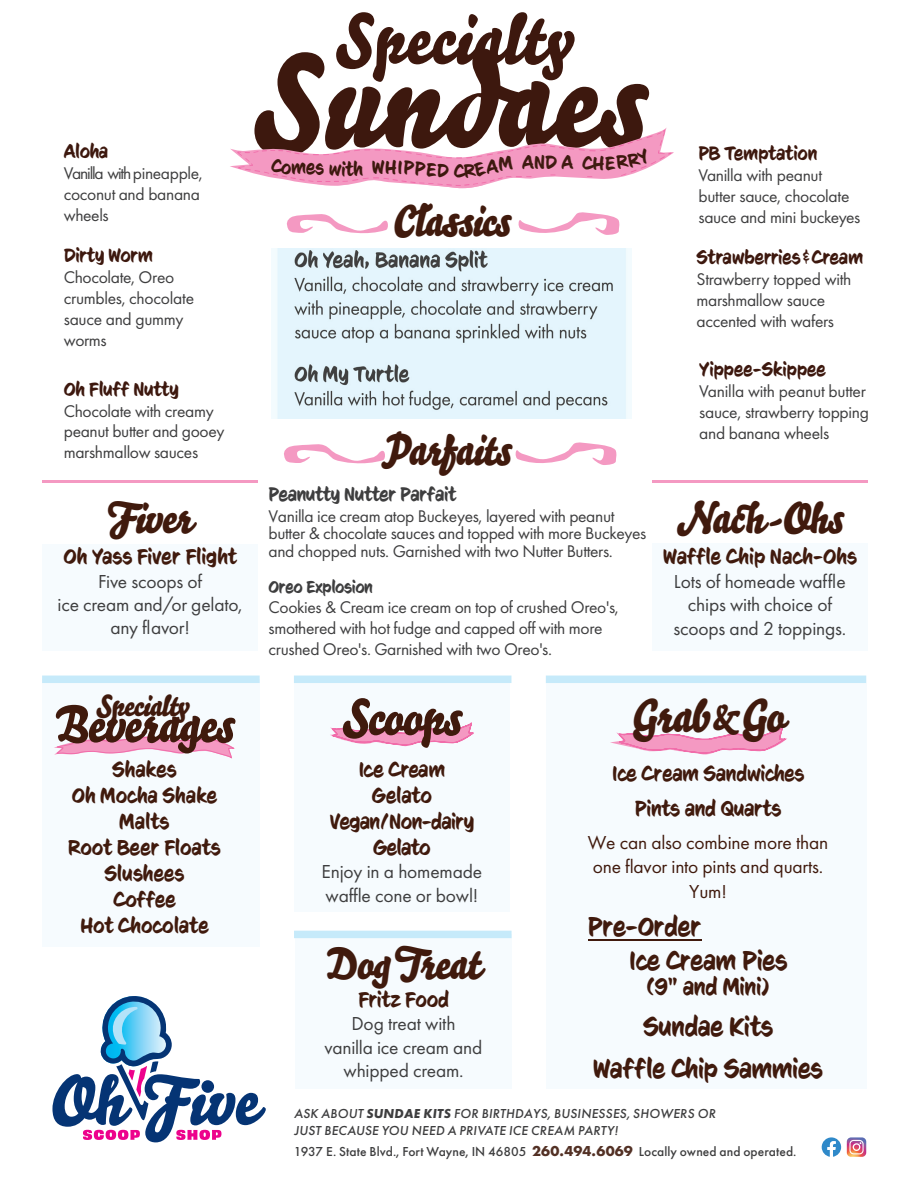
<style>
.page{position:relative;width:918px;height:1188px;background:#fff}
.page>*{position:absolute;margin:0;border:0;box-sizing:border-box;transform-origin:0 0}
.t1{font:70.35px "Bello Script Pro";color:#3d180e}
.t2{font:50.25px "Bello Script Pro";letter-spacing:-.03em;color:#401a0d}
.t3{font:46.05px "Bello Script Pro";letter-spacing:-.03em;color:#401a0d}
.t4{font:43.35px "Bello Script Pro";letter-spacing:-.03em;color:#401a0d}
.t5{font:29.7px "Bello Script Pro";letter-spacing:-.03em;color:#401a0d}
.t6{font:27px/34.3px "CC Sign Language";letter-spacing:-.01em;color:#401a0d}
.t7{font:24px "CC Sign Language";letter-spacing:-.01em;color:#401a0d}
.t8{font:21.6px/34.8px "CC Sign Language";letter-spacing:-.005em;color:#401a0d;text-align:center}
.t9{font:21.6px/26px "CC Sign Language";letter-spacing:-.025em;color:#401a0d;text-align:center}
.t10{font:19.5px/23.4px "Futura PT";letter-spacing:-.01em;color:#3e3e3f;text-align:center}
.t11{font:19.5px "CC Sign Language";letter-spacing:-.015em;color:#3d180e}
.t12{font:19.5px/24.6px "Futura PT";letter-spacing:-.01em;color:#401a0d;text-align:center}
.t13{font:19.5px "CC Sign Language";letter-spacing:-.02em;color:#3e3e3f}
.t14{font:19.5px "CC Sign Language";letter-spacing:.005em;color:#3d180e}
.t15{font:19.5px "CC Sign Language";color:#3f1b11}
.t16{font:17.55px/21px "Futura PT";letter-spacing:-.02em;color:#3e3e3f}
.t17{font:17.55px "CC Sign Language";letter-spacing:-.02em;color:#3e3e3f}
.t18{font:italic 500 13.5px/16.2px "Futura PT";letter-spacing:.015em;color:#3e3e3f}
.t19{font:500 13.5px "Futura PT";letter-spacing:.005em;color:#3e3e3f}
.s1{font-size:33.45px}
.s2{font-weight:700}
.s3{font-weight:700;font-size:15px;color:#533125}
</style>
<div class="page">
<svg style="left:52px;top:996px;width:214px;height:146px"></svg>
<svg style="left:847px;top:1137px;width:19px;height:20px"></svg>
<svg style="left:822px;top:1137px;width:19px;height:20px"></svg>
<img style="left:272px;top:248px;width:360px;height:171px">
<svg style="left:518px;top:212px;width:102px;height:23px"></svg>
<svg style="left:286px;top:214px;width:102px;height:20px"></svg>
<div style="left:652px;top:544px;width:216px;height:107px;background:#f6fbfe"></div>
<hr style="left:652px;top:481px;width:216px;height:2px;background:#f499c2">
<div style="left:42px;top:544px;width:216px;height:107px;background:#f6fbfe"></div>
<hr style="left:42px;top:481px;width:216px;height:2px;background:#f499c2">
<div style="left:42px;top:679px;width:218px;height:268px;background:#f6fbfe"></div>
<svg style="left:54px;top:736px;width:181px;height:23px"></svg>
<div style="left:42px;top:676px;width:218px;height:7px;background:#c6eafa"></div>
<div style="left:546px;top:683px;width:320px;height:406px;background:#f6fbfe"></div>
<svg style="left:610px;top:726px;width:177px;height:29px"></svg>
<div style="left:546px;top:676px;width:320px;height:7px;background:#c6eafa"></div>
<div style="left:294px;top:683px;width:216px;height:229px;background:#f6fbfe"></div>
<svg style="left:330px;top:722px;width:144px;height:25px"></svg>
<div style="left:294px;top:676px;width:217px;height:7px;background:#c6eafa"></div>
<div style="left:296px;top:934px;width:216px;height:155px;background:#f6fbfe"></div>
<div style="left:294px;top:931px;width:218px;height:7px;background:#c6eafa"></div>
<svg style="left:254px;top:48px;width:395px;height:79px"></svg>
<svg style="left:515px;top:442px;width:102px;height:23px"></svg>
<svg style="left:284px;top:444px;width:101px;height:20px"></svg>
<hr style="left:588px;top:939px;width:113px;height:2px;background:#401a0d">
<svg style="left:230px;top:127px;width:444px;height:62px"></svg>
<p class="t11" style="left:64px;top:141px;width:46px">Aloha</p>
<p class="t16" style="left:64px;top:163px;width:141px">Vanilla with pineapple, coconut and banana wheels</p>
<p class="t11" style="left:64px;top:245px;width:91px">Dirty Worm</p>
<p class="t16" style="left:64px;top:267px;width:132px">Chocolate, Oreo crumbles, chocolate sauce and gummy worms</p>
<p class="t11" style="left:64px;top:378px;width:116px">Oh Fluff Nutty</p>
<p class="t16" style="left:64px;top:400px;width:162px">Chocolate with creamy peanut butter and gooey marshmallow sauces</p>
<p class="t4" style="left:108px;top:484px;width:86px">Fiver</p>
<p class="t8" style="left:64px;top:539px;width:175px">Oh Yass Fiver Flight</p>
<p class="t10" style="left:58px;top:569px;width:187px">Five scoops of<br>ice cream and/or gelato, any flavor!</p>
<p class="t5" style="left:96px;top:682px;width:93px">Specialty</p>
<p class="t2" style="left:54px;top:685px;width:182px">Beverages</p>
<p class="t8" style="left:112px;top:752px;width:66px">Shakes</p>
<p class="t8" style="left:72px;top:778px;width:147px">Oh Mocha Shake</p>
<p class="t8" style="left:119px;top:804px;width:52px">Malts</p>
<p class="t8" style="left:68px;top:830px;width:154px">Root Beer Floats</p>
<p class="t8" style="left:104px;top:856px;width:82px">Slushees</p>
<p class="t8" style="left:113px;top:882px;width:64px">Coffee</p>
<p class="t8" style="left:80px;top:908px;width:130px">Hot Chocolate</p>
<h1 class="t1" style="left:335px;top:-2px;width:235px">Specialty</h1>
<p class="t11" style="left:306px;top:156px;width:11px">e</p>
<p class="t11" style="left:385px;top:156px;width:14px">H</p>
<p class="t11" style="left:454px;top:160px;width:12px">C</p>
<p class="t4" style="left:393px;top:187px;width:120px">Classics</p>
<p class="t15" style="left:522px;top:151px;width:94px">AND A CHE</p>
<h3 class="t4" style="left:381px;top:416px;width:132px">Parfaits</h3>
<p class="t13" style="left:269px;top:483px;width:189px">Peanutty Nutter Parfait</p>
<p class="t16" style="left:269px;top:507px;width:379px;line-height:17.5px">Vanilla ice cream atop Buckeyes, layered with peanut butter &amp; chocolate sauces and topped with more Buckeyes and chopped nuts. Garnished with two Nutter Butters.</p>
<p class="t17" style="left:269px;top:577px;width:106px">Oreo Explosion</p>
<p class="t16" style="left:269px;top:597px;width:352px">Cookies &amp; Cream ice cream on top of crushed Oreo's, smothered with hot fudge and capped off with more crushed Oreo's. Garnished with two Oreo's.</p>
<p class="t11" style="left:699px;top:143px;width:120px">PB Temptation</p>
<p class="t16" style="left:699px;top:165px;width:163px">Vanilla with peanut butter sauce, chocolate sauce and mini buckeyes</p>
<p class="t11" style="left:697px;top:247px;width:168px">Strawberries&amp;Cream</p>
<p class="t16" style="left:697px;top:269px;width:156px">Strawberry topped with marshmallow sauce accented with wafers</p>
<p class="t14" style="left:699px;top:358px;width:128px">Yippee-Skippee</p>
<p class="t16" style="left:699px;top:380px;width:171px">Vanilla with peanut butter sauce, strawberry topping and banana wheels</p>
<p class="t4" style="left:676px;top:484px;width:169px">Nach-Ohs</p>
<p class="t8" style="left:663px;top:539px;width:195px">Waffle Chip Nach-Ohs</p>
<p class="t10" style="left:674px;top:569px;width:174px">Lots of homeade waffle chips with choice of scoops and 2 toppings.</p>
<p class="t2" style="left:342px;top:678px;width:121px">Scoops</p>
<p class="t9" style="left:330px;top:756px;width:146px">Ice Cream<br>Gelato<br>Vegan/Non-dairy<br>Gelato</p>
<p class="t10" style="left:322px;top:860px;width:162px;text-align:left">Enjoy in a homemade waffle cone or bowl!</p>
<p class="t4" style="left:326px;top:929px;width:157px">Dog Treat</p>
<p class="t8" style="left:358px;top:982px;width:93px">Fritz Food</p>
<p class="t10" style="left:325px;top:1012px;width:159px">Dog treat with<br>vanilla ice cream and whipped cream.</p>
<p class="t3" style="left:631px;top:680px;width:155px">Grab<span class="s1">&amp;</span>Go</p>
<p class="t8" style="left:612px;top:756px;width:194px">Ice Cream Sandwiches<br>Pints and Quarts</p>
<p class="t12" style="left:588px;top:830px;width:242px">We can also combine more than one flavor into pints and quarts.<br>Yum!</p>
<p class="t6" style="left:629px;top:909px;width:160px;text-indent:-41px">Pre-Order<br>Ice Cream Pies</p>
<p class="t7" style="left:646px;top:973px;width:125px">(9" and Mini)</p>
<p class="t6" style="left:593px;top:1006px;width:231px;line-height:41.8px;text-align:center">Sundae Kits<br>Waffle Chip Sammies</p>
<p class="t18" style="left:294px;top:1106px;width:423px">ASK ABOUT <span class="s2">SUNDAE KITS</span> FOR BIRTHDAYS, BUSINESSES, SHOWERS OR<br>JUST BECAUSE YOU NEED A PRIVATE ICE CREAM PARTY!</p>
<p class="t19" style="left:294px;top:1143px;width:504px">1937 E. State Blvd., Fort Wayne, IN 46805 <span class="s3">260.494.6069</span> Locally owned and operated.</p>
</div>
